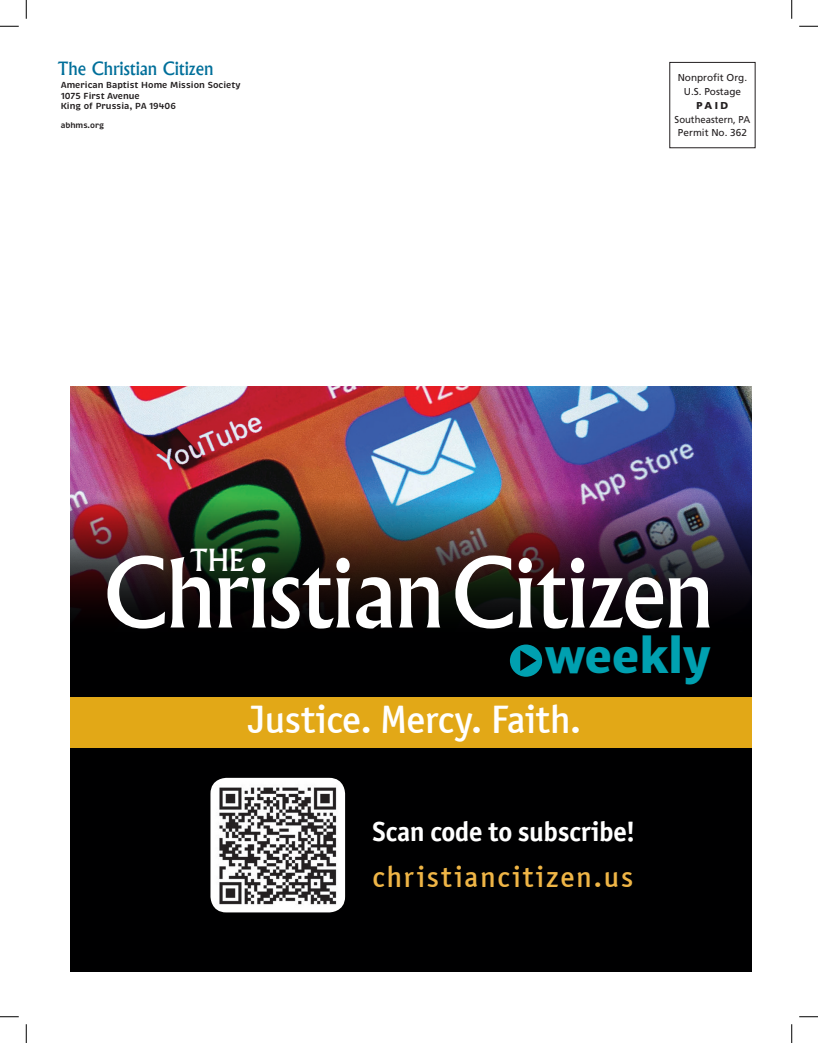
<style>
.page{position:relative;width:818px;height:1043px;background:#fff}
.page>*{position:absolute;margin:0;border:0;box-sizing:border-box;transform-origin:0 0}
.t1{font:500 92.62px "Albertus";letter-spacing:-.005em;color:#fff}
.t2{font:800 46.38px "Merriweather Sans";letter-spacing:-.01em;color:#00a0b0}
.t3{font:39.75px "Officina San Md OSITCTT";letter-spacing:-.01em;color:#fff}
.t4{font:29.88px "Officina San Md OSITCTT";letter-spacing:.065em;color:#efb546}
.t5{font:500 29.12px "Albertus";color:#fff}
.t6{font:700 27.75px "Officina Sans ITC Pro";letter-spacing:-.01em;color:#fff}
.t7{font:500 17.5px "Albertus";color:#006f9a}
.t8{font:10px/13.8px "Frutiger";color:#231f20;text-align:center;scale:.95 1}
.t9{font:10px/13.8px "Frutiger";color:#231f20;text-align:center}
.t10{font:900 10px "Frutiger";color:#231f20}
.t11{font:600 9px/10.8px "Brevia";color:#231f20}
.t12{font:600 8.12px "Brevia";color:#231f20}
</style>
<div class="page">
<div style="left:70px;top:386px;width:681px;height:585px;background:#000001"></div>
<img style="left:70px;top:386px;width:681px;height:227px">
<svg style="left:510px;top:644px;width:32px;height:32px"></svg>
<div style="left:70px;top:696px;width:681px;height:51px;background:#e2a817"></div>
<img style="left:210px;top:777px;width:135px;height:135px">
<svg style="left:0;top:25px;width:19px;height:2px"></svg>
<svg style="left:799px;top:25px;width:19px;height:2px"></svg>
<svg style="left:0;top:1016px;width:19px;height:1px"></svg>
<svg style="left:799px;top:1016px;width:19px;height:1px"></svg>
<svg style="left:25px;top:0;width:2px;height:19px"></svg>
<svg style="left:25px;top:1024px;width:2px;height:18px"></svg>
<svg style="left:791px;top:0;width:1px;height:19px"></svg>
<svg style="left:791px;top:1024px;width:1px;height:18px"></svg>
<h3 class="t7" style="left:58px;top:58px;width:157px">The Christian Citizen</h3>
<p class="t11" style="left:61px;top:79px;width:181px">American Baptist Home Mission Society<br>1075 First Avenue<br>King of Prussia, PA 19406</p>
<p class="t12" style="left:61px;top:120px;width:45px">abhms.org</p>
<p class="t9" style="left:677px;top:71px;width:71px">Nonprofit Org.<br>U.S. Postage</p>
<p class="t10" style="left:696px;top:99px;width:33px">PAID</p>
<p class="t8" style="left:674px;top:112px;width:81px">Southeastern, PA<br>Permit No. 362</p>
<h3 class="t5" style="left:189px;top:542px;width:57px">THE</h3>
<h1 class="t1" style="left:103px;top:536px;width:611px">ChristianCitizen</h1>
<h2 class="t2" style="left:545px;top:628px;width:167px">weekly</h2>
<h3 class="t3" style="left:248px;top:696px;width:335px">Justice. Mercy. Faith.</h3>
<h3 class="t6" style="left:372px;top:814px;width:265px">Scan code to subscribe!</h3>
<h3 class="t4" style="left:372px;top:859px;width:262px">christiancitizen.us</h3>
</div>
